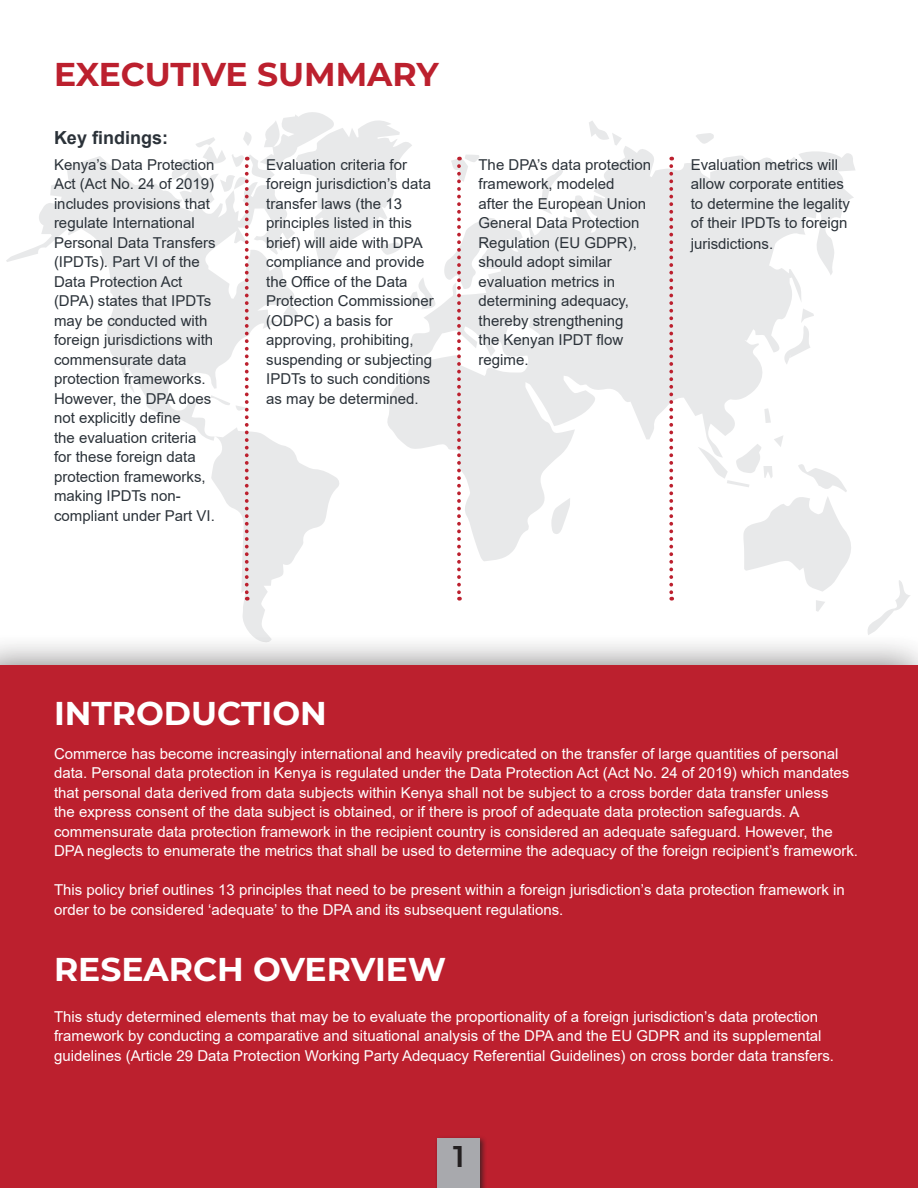
<style>
.page{position:relative;width:918px;height:1188px;background:#fff}
.page>*{position:absolute;margin:0;border:0;box-sizing:border-box;transform-origin:0 0}
.t1{font:700 33px "Montserrat";color:#fff}
.t2{font:700 33px "Montserrat";letter-spacing:-.005em;color:#bc202e}
.t3{font:600 30px "Montserrat";color:#231f20}
.t4{font:700 18px "Arial";color:#2b3239}
.t5{font:15px/19.5px "Arial";color:#fff}
.t6{font:15px/19.5px "Arial";color:#2b3239}
</style>
<div class="page">
<svg style="left:436px;top:146px;width:419px;height:415px;fill:#e8e9ea"></svg>
<svg style="left:6px;top:156px;width:165px;height:261px"></svg>
<svg style="left:868px;top:580px;width:42px;height:52px"></svg>
<svg style="left:551px;top:498px;width:19px;height:38px"></svg>
<svg style="left:540px;top:169px;width:23px;height:46px"></svg>
<svg style="left:696px;top:133px;width:18px;height:11px"></svg>
<svg style="left:782px;top:308px;width:32px;height:57px"></svg>
<svg style="left:764px;top:408px;width:7px;height:15px"></svg>
<svg style="left:816px;top:600px;width:9px;height:12px"></svg>
<svg style="left:589px;top:121px;width:33px;height:24px"></svg>
<svg style="left:698px;top:435px;width:157px;height:157px"></svg>
<svg style="left:171px;top:112px;width:265px;height:520px"></svg>
<svg style="left:451px;top:154px;width:29px;height:447px"></svg>
<svg style="left:669px;top:166px;width:4px;height:435px"></svg>
<div style="left:0;top:632px;width:918px;height:116px;background:#231f20;opacity:.75"></div>
<div style="left:0;top:666px;width:918px;height:522px;background:#bc202e"></div>
<div style="left:435px;top:1136px;width:53px;height:52px;background:#231f20;opacity:.75"></div>
<div style="left:438px;top:1139px;width:42px;height:49px;background:#a8a9ad"></div>
<p class="t2" style="left:54px;top:50px;width:386px">EXECUTIVE SUMMARY</p>
<p class="t4" style="left:54px;top:125px;width:116px">Key findings:</p>
<p class="t6" style="left:54px;top:154px;width:163px">Kenya’s Data Protection<br>Act (Act No. 24 of 2019) includes provisions that regulate International<br>Personal Data Transfers (IPDTs). Part VI of the<br>Data Protection Act (DPA) states that IPDTs may be conducted with foreign jurisdictions with commensurate data protection frameworks.<br>However, the DPA does not explicitly define<br>the evaluation criteria for these foreign data protection frameworks, making IPDTs non&shy;compliant under Part VI.</p>
<p class="t6" style="left:266px;top:154px;width:169px">Evaluation criteria for foreign jurisdiction’s data transfer laws (the 13 principles listed in this brief) will aide with DPA compliance and provide the Office of the Data<br>Protection Commissioner (ODPC) a basis for approving, prohibiting, suspending or subjecting<br>IPDTs to such conditions as may be determined.</p>
<p class="t6" style="left:478px;top:154px;width:174px">The DPA’s data protection framework, modeled<br>after the European Union<br>General Data Protection<br>Regulation (EU GDPR), should adopt similar evaluation metrics in determining adequacy, thereby strengthening<br>the Kenyan IPDT flow regime.</p>
<p class="t6" style="left:691px;top:154px;width:161px">Evaluation metrics will allow corporate entities to determine the legality of their IPDTs to foreign</p>
<p class="t6" style="left:691px;top:234px;width:84px">jurisdictions.</p>
<p class="t1" style="left:54px;top:690px;width:274px">INTRODUCTION</p>
<p class="t5" style="left:54px;top:744px;width:806px">Commerce has become increasingly international and heavily predicated on the transfer of large quantities of personal data. Personal data protection in Kenya is regulated under the Data Protection Act (Act No. 24 of 2019) which mandates that personal data derived from data subjects within Kenya shall not be subject to a cross border data transfer unless<br>the express consent of the data subject is obtained, or if there is proof of adequate data protection safeguards. A commensurate data protection framework in the recipient country is considered an adequate safeguard. However, the DPA neglects to enumerate the metrics that shall be used to determine the adequacy of the foreign recipient’s framework.</p>
<p class="t5" style="left:54px;top:880px;width:792px">This policy brief outlines 13 principles that need to be present within a foreign jurisdiction’s data protection framework in order to be considered ‘adequate’ to the DPA and its subsequent regulations.</p>
<p class="t1" style="left:54px;top:945px;width:394px">RESEARCH OVERVIEW</p>
<p class="t5" style="left:54px;top:1006px;width:782px">This study determined elements that may be to evaluate the proportionality of a foreign jurisdiction’s data protection framework by conducting a comparative and situational analysis of the DPA and the EU GDPR and its supplemental guidelines (Article 29 Data Protection Working Party Adequacy Referential Guidelines) on cross border data transfers.</p>
<p class="t3" style="left:453px;top:1135px;width:13px">1</p>
</div>
